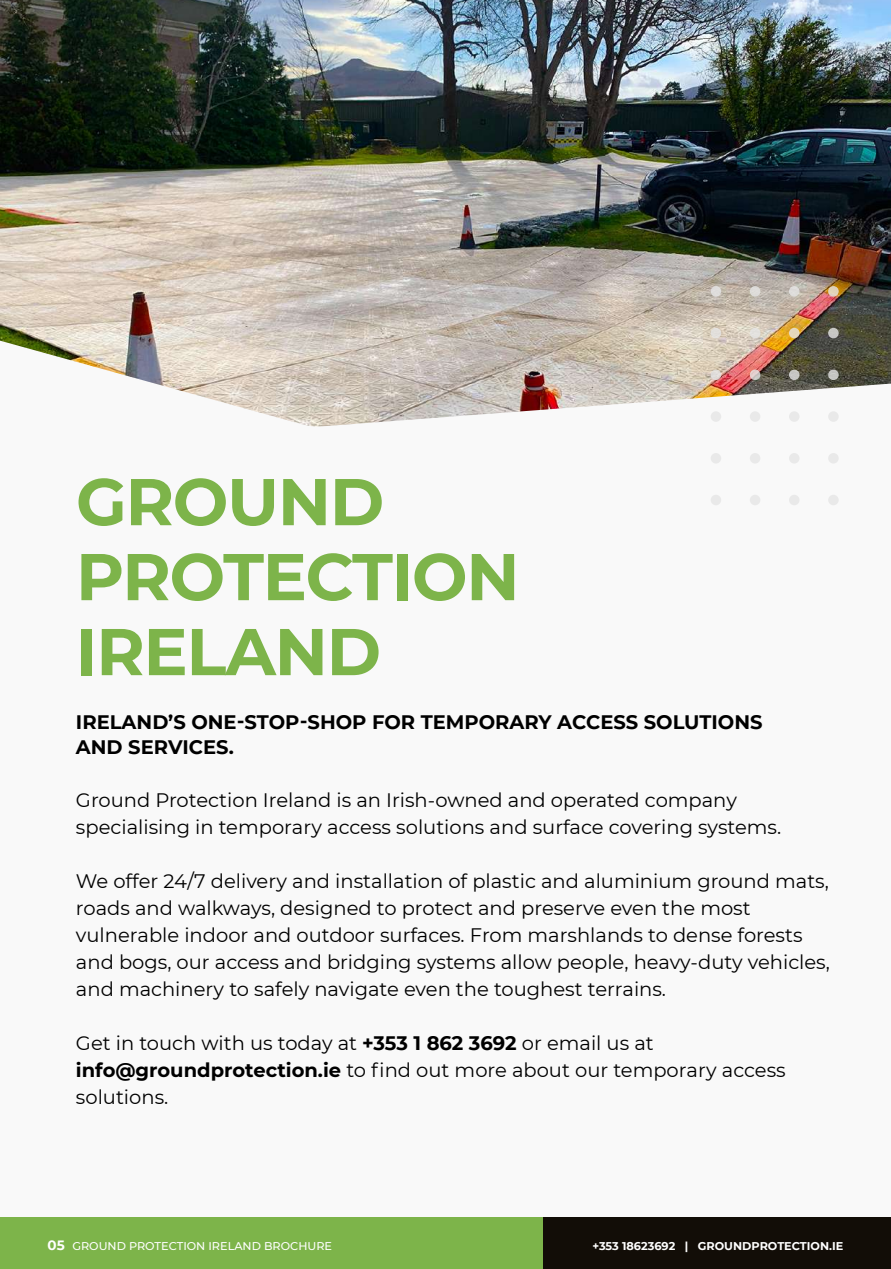
<style>
.page{position:relative;width:891px;height:1269px;background:#f9f9f9}
.page>*{position:absolute;margin:0;border:0;box-sizing:border-box;transform-origin:0 0}
.t1{font:700 66px/75px "Montserrat";letter-spacing:-.02em;color:#7db44a}
.t2{font:19.5px/27px "Montserrat";color:#000}
.t3{font:700 19.5px/25.5px "Montserrat";color:#000}
.t4{font:500 11.25px "Montserrat";color:#fff}
.t5{font:700 11.25px "Montserrat";color:#fff}
.s1{font-weight:700}
.s2{font-weight:700;font-size:13.5px}
</style>
<div class="page">
<div style="left:0;top:1217px;width:550px;height:52px;background:#7db44a"></div>
<div style="left:543px;top:1217px;width:348px;height:52px;background:#120d07"></div>
<img style="left:0;top:0;width:891px;height:427px">
<div style="left:711px;top:286px;width:10px;height:11px;background:#dfdddb;border-radius:50%"></div>
<div style="left:711px;top:328px;width:10px;height:10px;background:#e2e0dc;border-radius:50%"></div>
<svg style="left:711px;top:370px;width:10px;height:10px"></svg>
<div style="left:711px;top:411px;width:10px;height:11px;background:#e6e6e6;border-radius:50%"></div>
<div style="left:711px;top:453px;width:10px;height:11px;background:#e6e6e6;border-radius:50%"></div>
<div style="left:711px;top:495px;width:10px;height:10px;background:#e6e6e6;border-radius:50%"></div>
<div style="left:750px;top:286px;width:10px;height:11px;background:#dddcd9;border-radius:50%"></div>
<div style="left:750px;top:328px;width:10px;height:10px;background:#e2e1de;border-radius:50%"></div>
<svg style="left:750px;top:370px;width:10px;height:10px"></svg>
<div style="left:750px;top:411px;width:10px;height:11px;background:#e6e6e6;border-radius:50%"></div>
<div style="left:750px;top:453px;width:10px;height:11px;background:#e6e6e6;border-radius:50%"></div>
<div style="left:750px;top:495px;width:10px;height:10px;background:#e6e6e6;border-radius:50%"></div>
<div style="left:789px;top:286px;width:11px;height:11px;background:#dedcda;border-radius:50%"></div>
<div style="left:789px;top:328px;width:11px;height:10px;background:#e4d8bc;border-radius:50%"></div>
<div style="left:789px;top:370px;width:11px;height:10px;background:#c7c7c4;border-radius:50%"></div>
<div style="left:789px;top:411px;width:11px;height:11px;background:#e6e6e6;border-radius:50%"></div>
<div style="left:789px;top:453px;width:11px;height:11px;background:#e6e6e6;border-radius:50%"></div>
<div style="left:789px;top:495px;width:11px;height:10px;background:#e6e6e6;border-radius:50%"></div>
<svg style="left:828px;top:286px;width:11px;height:11px"></svg>
<div style="left:828px;top:328px;width:11px;height:10px;background:#c7c7c4;border-radius:50%"></div>
<div style="left:828px;top:370px;width:11px;height:10px;background:#c5c5c2;border-radius:50%"></div>
<div style="left:828px;top:411px;width:11px;height:11px;background:#e6e6e6;border-radius:50%"></div>
<div style="left:828px;top:453px;width:11px;height:11px;background:#e6e6e6;border-radius:50%"></div>
<div style="left:828px;top:495px;width:11px;height:10px;background:#e6e6e6;border-radius:50%"></div>
<h1 class="t1" style="left:76px;top:461px;width:445px">GROUND<br>PROTECTION<br>IRELAND</h1>
<p class="t3" style="left:76px;top:708px;width:688px">IRELAND’S ONE-STOP-SHOP FOR TEMPORARY ACCESS SOLUTIONS<br>AND SERVICES.</p>
<p class="t2" style="left:76px;top:786px;width:707px">Ground Protection Ireland is an Irish-owned and operated company specialising in temporary access solutions and surface covering systems.</p>
<p class="t2" style="left:76px;top:867px;width:755px">We offer 24/7 delivery and installation of plastic and aluminium ground mats, roads and walkways, designed to protect and preserve even the most vulnerable indoor and outdoor surfaces. From marshlands to dense forests and bogs, our access and bridging systems allow people, heavy-duty vehicles, and machinery to safely navigate even the toughest terrains.</p>
<p class="t2" style="left:76px;top:1029px;width:711px">Get in touch with us today at <span class="s1">+353 1 862 3692</span> or email us at <span class="s1">info@groundprotection.ie</span> to find out more about our temporary access solutions.</p>
<p class="t4" style="left:48px;top:1238px;width:286px"><span class="s2">05</span> GROUND PROTECTION IRELAND BROCHURE</p>
<p class="t5" style="left:593px;top:1238px;width:252px">+353 18623692 | GROUNDPROTECTION.IE</p>
</div>
